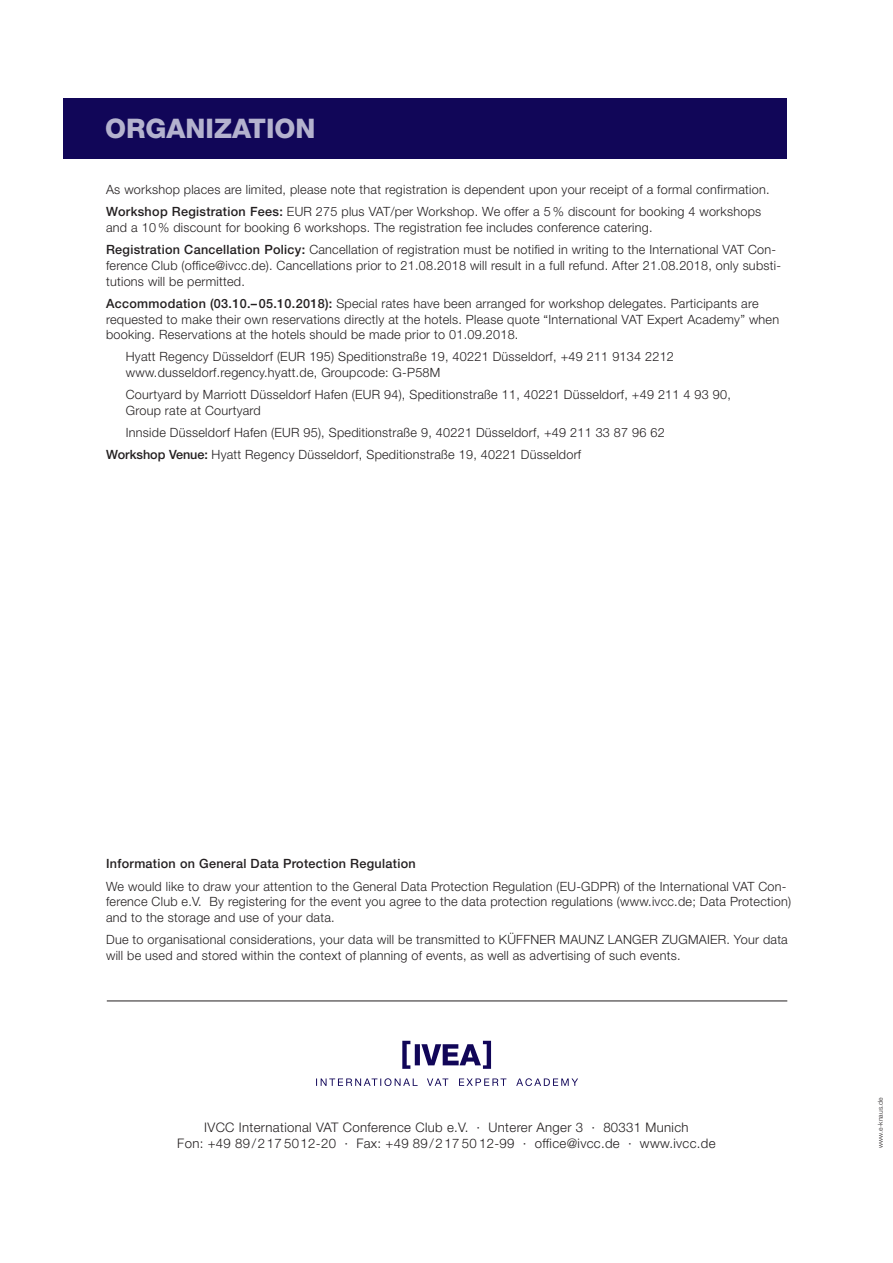
<style>
.page{position:relative;width:893px;height:1263px;background:#fff}
.page>*{position:absolute;margin:0;border:0;box-sizing:border-box;transform-origin:0 0}
.t1{font:800 27px "Helvetica Neue";color:#b4b2ce}
.t2{font:300 13.2px/15.8px "Helvetica Neue";letter-spacing:.025em;color:#231f20;text-align:center}
.t3{font:300 12.75px/15.8px "Helvetica Neue";letter-spacing:.02em;color:#231f20}
.t4{font:500 12.75px "Helvetica Neue";letter-spacing:.025em;color:#231f20}
.t5{font:300 6.75px "Helvetica Neue";letter-spacing:.02em;color:#231f20}
.s1{font-weight:500}
</style>
<div class="page">
<hr style="left:107px;top:1001px;width:680px;height:1px;background:#231f20">
<svg style="left:402px;top:1041px;width:89px;height:28px"></svg>
<svg style="left:316px;top:1078px;width:262px;height:8px"></svg>
<div style="left:64px;top:98px;width:722px;height:60px;background:#110658"></div>
<h1 class="t1" style="left:105px;top:118px;width:212px">ORGANIZATION</h1>
<p class="t3" style="left:106px;top:180px;width:665px;line-height:22.2px">As workshop places are limited, please note that registration is dependent upon your receipt of a formal confirmation.<br><span class="s1">Workshop Registration Fees:</span> EUR 275 plus VAT/per Workshop. We offer a 5 % discount for booking 4 workshops</p>
<p class="t3" style="left:106px;top:218px;width:671px;line-height:22.2px">and a 10 % discount for booking 6 workshops. The registration fee includes conference catering.<br><span class="s1">Registration Cancellation Policy:</span> Cancellation of registration must be notified in writing to the International VAT Con -</p>
<p class="t3" style="left:106px;top:259px;width:676px">ference Club (office@ivcc.de). Cancellations prior to 21.08.2018 will result in a full refund. After 21.08.2018, only substi&shy;tutions will be permitted.</p>
<p class="t3" style="left:106px;top:297px;width:674px"><span class="s1">Accommodation (03.10.–05.10.2018):</span> Special rates have been arranged for workshop delegates. Participants are requested to make their own reservations directly at the hotels. Please quote “International VAT Expert Academy” when booking. Reservations at the hotels should be made prior to 01.09.2018.</p>
<p class="t3" style="left:126px;top:350px;width:549px">Hyatt Regency Düsseldorf (EUR 195) Speditionstraße 19, 40221 Düsseldorf, +49 211 9134 2212 www.dusseldorf.regency.hyatt.de, Groupcode: G-P58M</p>
<p class="t3" style="left:126px;top:388px;width:606px">Courtyard by Marriott Düsseldorf Hafen (EUR 94), Speditionstraße 11, 40221 Düsseldorf, +49 211 4 93 90,<br>Group rate at Courtyard</p>
<p class="t3" style="left:106px;top:423px;width:560px;line-height:22.2px;text-indent:20px">Innside Düsseldorf Hafen (EUR 95), Speditionstraße 9, 40221 Düsseldorf, +49 211 33 87 96 62<br><span class="s1">Workshop Venue:</span> Hyatt Regency Düsseldorf, Speditionstraße 19, 40221 Düsseldorf</p>
<p class="t4" style="left:106px;top:859px;width:311px">Information on General Data Protection Regulation</p>
<p class="t3" style="left:106px;top:879px;width:686px">We would like to draw your attention to the General Data Protection Regulation (EU-GDPR) of the International VAT Con&shy;ference Club e.V. By registering for the event you agree to the data protection regulations (www.ivcc.de; Data Protection) and to the storage and use of your data.</p>
<p class="t3" style="left:106px;top:933px;width:683px">Due to organisational considerations, your data will be transmitted to KÜFFNER MAUNZ LANGER ZUGMAIER. Your data will be used and stored within the context of planning of events, as well as advertising of such events.</p>
<p class="t2" style="left:177px;top:1121px;width:540px">IVCC International VAT Conference Club e.V. · Unterer Anger 3 · 80331 Munich<br>Fon: +49 89/217 5012-20 · Fax: +49 89/217 50 12-99 · office@ivcc.de · www.ivcc.de</p>
<p class="t5" style="left:877px;top:1148px;width:52px;rotate:-90deg">www.e-knaus.de</p>
</div>
